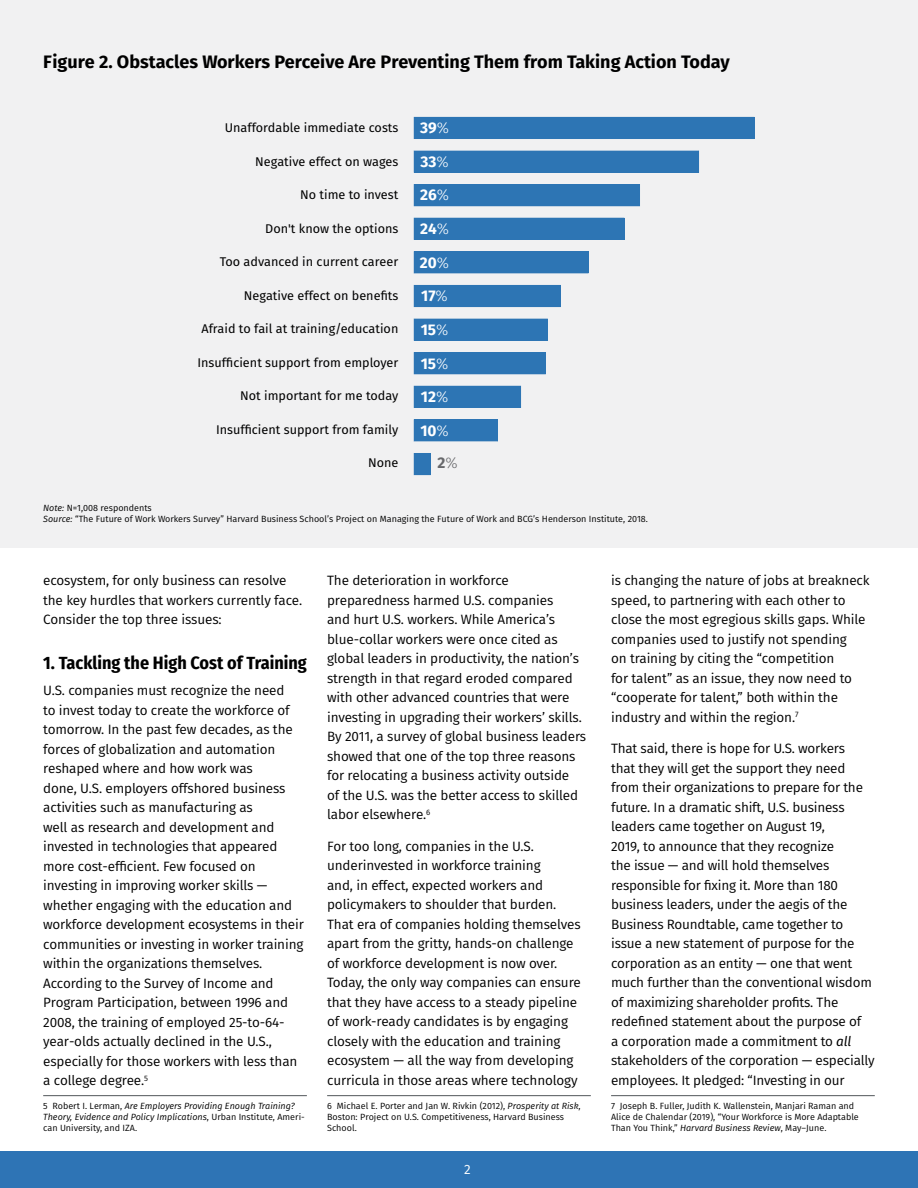
<style>
.page{position:relative;width:918px;height:1188px;background:#fff}
.page>*{position:absolute;margin:0;border:0;box-sizing:border-box;transform-origin:0 0}
.t1{font:700 18px "Fira Sans";color:#000}
.t2{font:700 18px "Fira Sans Condensed";color:#000}
.t3{font:700 15.45px/33.6px "Fira Sans";color:#fff;text-align:justify}
.t4{font:700 15.45px "Fira Sans";color:#67686b}
.t5{font:13.5px/19.5px "Fira Sans";letter-spacing:-.01em;color:#000}
.t6{font:13.5px "Fira Sans";color:#fff}
.t7{font:12.6px "Fira Sans";color:#000}
.t8{font:9px/10.8px "Fira Sans";color:#000}
.t9{font:italic 9px/10.8px "Fira Sans";color:#000}
.s1{font-weight:300}
.s2{font-style:italic}
.s3{font-style:normal}
</style>
<div class="page">
<div style="left:0;top:1151px;width:918px;height:37px;background:#2e74b5"></div>
<div style="left:0;top:0;width:918px;height:548px;background:#f1f1f2"></div>
<hr style="left:43px;top:1095px;width:264px;height:1px;background:#52575a">
<hr style="left:327px;top:1095px;width:264px;height:1px;background:#52575a">
<hr style="left:611px;top:1095px;width:264px;height:1px;background:#52575a">
<div style="left:414px;top:117px;width:340px;height:22px;background:#2d75b4"></div>
<div style="left:414px;top:151px;width:285px;height:22px;background:#2d75b4"></div>
<div style="left:414px;top:184px;width:226px;height:22px;background:#2d75b4"></div>
<div style="left:414px;top:218px;width:210px;height:22px;background:#2d75b4"></div>
<div style="left:414px;top:251px;width:174px;height:22px;background:#2d75b4"></div>
<div style="left:414px;top:285px;width:147px;height:22px;background:#2d75b4"></div>
<div style="left:414px;top:319px;width:134px;height:22px;background:#2d75b4"></div>
<div style="left:414px;top:352px;width:132px;height:22px;background:#2d75b4"></div>
<div style="left:414px;top:386px;width:107px;height:22px;background:#2d75b4"></div>
<div style="left:414px;top:419px;width:84px;height:23px;background:#2d75b4"></div>
<svg style="left:414px;top:453px;width:17px;height:22px"></svg>
<h1 class="t1" style="left:43px;top:47px;width:688px">Figure 2. Obstacles Workers Perceive Are Preventing Them from Taking Action Today</h1>
<p class="t7" style="left:225px;top:119px;width:175px">Unaffordable immediate costs</p>
<p class="t3" style="left:420px;top:110px;width:31px">39<span class="s1">% </span>33<span class="s1">% </span>26<span class="s1">% </span>24<span class="s1">% </span>20<span class="s1">% </span>17<span class="s1">% </span>15<span class="s1">% </span>15<span class="s1">% </span>12<span class="s1">% </span>10<span class="s1">%</span></p>
<p class="t7" style="left:255px;top:152px;width:145px">Negative effect on wages</p>
<p class="t7" style="left:300px;top:186px;width:100px">No time to invest</p>
<p class="t7" style="left:265px;top:219px;width:135px">Don't know the options</p>
<p class="t7" style="left:220px;top:253px;width:180px">Too advanced in current career</p>
<p class="t7" style="left:244px;top:286px;width:156px">Negative effect on benefits</p>
<p class="t7" style="left:202px;top:319px;width:198px">Afraid to fail at training/education</p>
<p class="t7" style="left:197px;top:353px;width:202px">Insufficient support from employer</p>
<p class="t7" style="left:240px;top:386px;width:160px">Not important for me today</p>
<p class="t7" style="left:216px;top:420px;width:184px">Insufficient support from family</p>
<p class="t7" style="left:368px;top:453px;width:32px">None</p>
<p class="t4" style="left:437px;top:450px;width:22px">2<span class="s1">%</span></p>
<p class="t8" style="left:43px;top:503px;width:606px"><span class="s2">Note:</span> N=1,008 respondents<br><span class="s2">Source:</span> “The Future of Work Workers Survey” Harvard Business School’s Project on Managing the Future of Work and BCG’s Henderson Institute, 2018.</p>
<p class="t5" style="left:43px;top:570px;width:261px">ecosystem, for only business can resolve the key hurdles that workers currently face.<br>Consider the top three issues:</p>
<h1 class="t2" style="left:43px;top:648px;width:265px">1. Tackling the High Cost of Training</h1>
<p class="t5" style="left:43px;top:681px;width:262px">U.S. companies must recognize the need<br>to invest today to create the workforce of tomorrow. In the past few decades, as the forces of globalization and automation reshaped where and how work was<br>done, U.S. employers offshored business activities such as manufacturing as<br>well as research and development and invested in technologies that appeared more cost-efficient. Few focused on investing in improving worker skills — whether engaging with the education and workforce development ecosystems in their communities or investing in worker training within the organizations themselves.<br>According to the Survey of Income and Program Participation, between 1996 and 2008, the training of employed 25-to-64- year-olds actually declined in the U.S., especially for those workers with less than a college degree.<sup>5</sup></p>
<p class="t9" style="left:43px;top:1100px;width:263px"><span class="s3">5 Robert I. Lerman,</span> Are Employers Providing Enough Training?<br>Theory, Evidence and Policy Implications<span class="s3">, Urban Institute, Ameri&shy;can University, and IZA.</span></p>
<p class="t5" style="left:327px;top:570px;width:261px">The deterioration in workforce preparedness harmed U.S. companies<br>and hurt U.S. workers. While America’s blue-collar workers were once cited as global leaders in productivity, the nation’s strength in that regard eroded compared with other advanced countries that were investing in upgrading their workers’ skills.<br>By 2011, a survey of global business leaders showed that one of the top three reasons for relocating a business activity outside<br>of the U.S. was the better access to skilled labor elsewhere.<sup>6</sup></p>
<p class="t5" style="left:327px;top:836px;width:255px">For too long, companies in the U.S. underinvested in workforce training<br>and, in effect, expected workers and policymakers to shoulder that burden.<br>That era of companies holding themselves apart from the gritty, hands-on challenge of workforce development is now over.<br>Today, the only way companies can ensure that they have access to a steady pipeline of work-ready candidates is by engaging closely with the education and training ecosystem — all the way from developing curricula in those areas where technology</p>
<p class="t8" style="left:327px;top:1100px;width:255px">6 Michael E. Porter and Jan W. Rivkin (2012), <span class="s2">Prosperity at Risk</span>,<br>Boston: Project on U.S. Competitiveness, Harvard Business<br>School.</p>
<p class="t6" style="left:464px;top:1160px;width:8px">2</p>
<p class="t5" style="left:611px;top:570px;width:260px">is changing the nature of jobs at breakneck speed, to partnering with each other to close the most egregious skills gaps. While companies used to justify not spending<br>on training by citing the “competition<br>for talent” as an issue, they now need to “cooperate for talent,” both within the industry and within the region.<sup>7</sup></p>
<p class="t5" style="left:611px;top:738px;width:265px">That said, there is hope for U.S. workers<br>that they will get the support they need from their organizations to prepare for the future. In a dramatic shift, U.S. business leaders came together on August 19,<br>2019, to announce that they recognize<br>the issue — and will hold themselves responsible for fixing it. More than 180 business leaders, under the aegis of the Business Roundtable, came together to issue a new statement of purpose for the corporation as an entity — one that went much further than the conventional wisdom of maximizing shareholder profits. The redefined statement about the purpose of<br>a corporation made a commitment to <span class="s2">all </span>stakeholders of the corporation — especially employees. It pledged: “Investing in our</p>
<p class="t8" style="left:611px;top:1100px;width:249px">7 Joseph B. Fuller, Judith K. Wallenstein, Manjari Raman and<br>Alice de Chalendar (2019), “Your Workforce is More Adaptable<br>Than You Think,” <span class="s2">Harvard Business Review</span>, May–June.</p>
</div>
